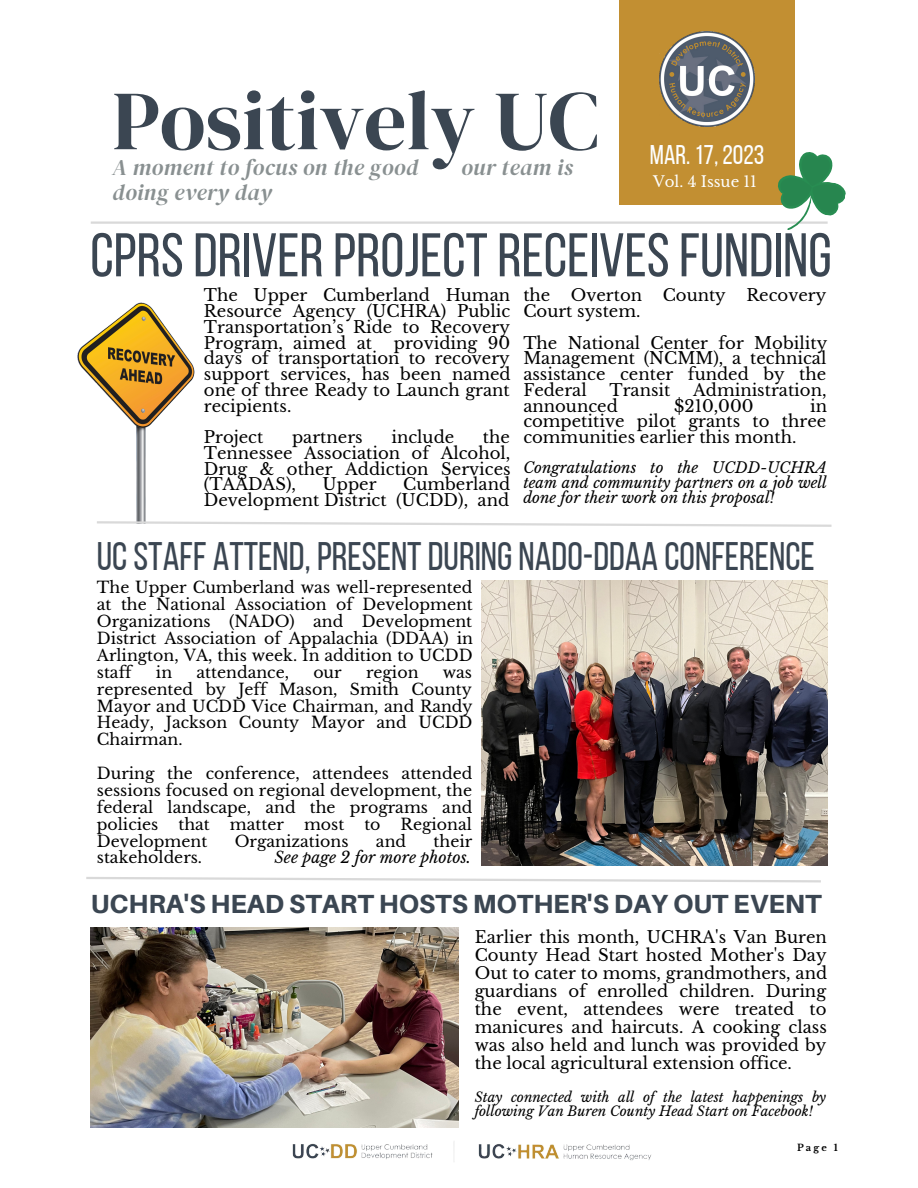
<style>
.page{position:relative;width:918px;height:1188px;background:#fff}
.page>*{position:absolute;margin:0;border:0;box-sizing:border-box;transform-origin:0 0}
.t1{font:84px "DM Serif Display";color:#3b4652}
.t2{font:61.5px "Bebas Neue";color:#3b4652}
.t3{font:39.75px "Bebas Neue";color:#3b4652}
.t4{font:27px "Bebas Neue";color:#fdfefe}
.t5{font:800 26.25px "Aileron";color:#3b4652}
.t6{font:italic 22.5px "DM Serif Display";letter-spacing:.015em;color:#899091}
.t7{font:16.5px/15.8px "Libre Baskerville";color:#000;text-align:justify}
.t8{font:15.75px/16.8px "Libre Baskerville";color:#000;text-align:justify}
.t9{font:italic 15.75px "Libre Baskerville";color:#000}
.t10{font:italic 15px/14.7px "Libre Baskerville";color:#000;text-align:justify}
.t11{font:15px "Libre Baskerville";color:#fdfefe}
.t12{font:italic 13.5px/14.7px "Libre Baskerville";color:#000}
.t13{font:700 9.3px "Libre Baskerville";color:#000}
</style>
<div class="page">
<div style="left:619px;top:0;width:175px;height:205px;background:#c28f32"></div>
<img style="left:659px;top:31px;width:96px;height:96px">
<hr style="left:91px;top:221px;width:737px;height:3px;background:#d9d9d9">
<img style="left:292px;top:1141px;width:359px;height:20px">
<svg style="left:86px;top:877px;width:735px;height:6px"></svg>
<img style="left:91px;top:927px;width:368px;height:201px">
<img style="left:481px;top:580px;width:347px;height:285px">
<img style="left:77px;top:302px;width:118px;height:218px">
<svg style="left:773px;top:149px;width:73px;height:81px"></svg>
<svg style="left:97px;top:520px;width:735px;height:7px"></svg>
<h1 class="t1" style="left:112px;top:62px;width:488px">Positively UC</h1>
<h3 class="t6" style="left:112px;top:152px;width:308px">A moment to focus on the good</h3>
<h3 class="t6" style="left:461px;top:152px;width:113px">our team is</h3>
<h3 class="t6" style="left:112px;top:177px;width:161px">doing every day</h3>
<h3 class="t4" style="left:650px;top:144px;width:116px">Mar. 17, 2023</h3>
<p class="t11" style="left:653px;top:173px;width:105px">Vol. 4 Issue 11</p>
<h2 class="t2" style="left:90px;top:230px;width:743px">CPRSDRIVERPROJECTRECEIVESFUNDING</h2>
<p class="t7" style="left:204px;top:288px;width:308px">The Upper Cumberland Human Resource Agency (UCHRA) Public Transportation’s Ride to Recovery Program, aimed at</p>
<p class="t7" style="left:204px;top:335px;width:308px;text-indent:190px">providing 90 days of transportation to recovery support services, has been named one of three Ready to Launch grant recipients.</p>
<p class="t7" style="left:204px;top:429px;width:61px">Project</p>
<p class="t7" style="left:292px;top:429px;width:72px">partners</p>
<p class="t7" style="left:391px;top:429px;width:64px">include</p>
<p class="t7" style="left:204px;top:429px;width:308px;text-indent:279px">the Tennessee Association of Alcohol, Drug &amp; other Addiction Services (TAADAS),</p>
<p class="t7" style="left:204px;top:477px;width:308px;text-align:right">Cumberland<br>Development District (UCDD), and</p>
<p class="t7" style="left:323px;top:477px;width:55px">Upper</p>
<p class="t7" style="left:523px;top:288px;width:304px">the Overton County Recovery<br>Court system.</p>
<p class="t7" style="left:523px;top:335px;width:305px">The National Center for Mobility Management (NCMM), a technical assistance center funded by the Federal</p>
<p class="t7" style="left:610px;top:382px;width:62px">Transit</p>
<p class="t7" style="left:693px;top:382px;width:135px">Administration,</p>
<p class="t7" style="left:523px;top:398px;width:96px">announced</p>
<p class="t7" style="left:674px;top:398px;width:81px">$210,000</p>
<p class="t7" style="left:523px;top:398px;width:305px;text-indent:287px">in competitive pilot grants to three communities earlier this month.</p>
<p class="t10" style="left:523px;top:461px;width:305px">Congratulations to the UCDD-UCHRA team and community partners on a job well done for their work on this proposal!</p>
<h3 class="t3" style="left:97px;top:541px;width:719px">UCSTAFF ATTEND, PRESENTDURING NADO-DDAA CONFERENCE</h3>
<p class="t8" style="left:97px;top:579px;width:378px">The Upper Cumberland was well-represented at the National Association of Development Organizations (NADO) and Development District Association of Appalachia (DDAA) in Arlington, VA, this week. In addition to UCDD staff</p>
<p class="t8" style="left:156px;top:664px;width:18px">in</p>
<p class="t8" style="left:197px;top:664px;width:94px">attendance,</p>
<p class="t8" style="left:313px;top:664px;width:30px">our</p>
<p class="t8" style="left:366px;top:664px;width:54px">region</p>
<p class="t8" style="left:97px;top:664px;width:377px;text-indent:346px">was represented by Jeff Mason, Smith County Mayor and UCDD Vice Chairman, and Randy Heady, Jackson County Mayor and UCDD Chairman.</p>
<p class="t8" style="left:97px;top:765px;width:377px">During the conference, attendees attended sessions focused on regional development, the federal landscape, and the programs and policies</p>
<p class="t8" style="left:178px;top:816px;width:33px">that</p>
<p class="t8" style="left:230px;top:816px;width:56px">matter</p>
<p class="t8" style="left:304px;top:816px;width:42px">most</p>
<p class="t8" style="left:364px;top:816px;width:18px">to</p>
<p class="t8" style="left:401px;top:816px;width:73px">Regional</p>
<p class="t8" style="left:97px;top:833px;width:112px">Development</p>
<p class="t8" style="left:235px;top:833px;width:115px">Organizations</p>
<p class="t8" style="left:376px;top:833px;width:32px">and</p>
<p class="t8" style="left:434px;top:833px;width:40px">their</p>
<p class="t8" style="left:97px;top:849px;width:107px">stakeholders.</p>
<p class="t9" style="left:274px;top:848px;width:198px">See page 2 for more photos.</p>
<h3 class="t5" style="left:91px;top:887px;width:732px">UCHRA'S HEAD START HOSTS MOTHER'S DAY OUT EVENT</h3>
<p class="t7" style="left:475px;top:928px;width:354px;line-height:18px">Earlier this month, UCHRA's Van Buren County Head Start hosted Mother's Day Out to cater to moms, grandmothers, and guardians of enrolled children. During the event, attendees were treated to manicures and haircuts. A cooking class was also held and lunch was provided by the local agricultural extension office.</p>
<p class="t12" style="left:475px;top:1089px;width:353px">Stay connected with all of the latest happenings by following Van Buren County Head Start on Facebook!</p>
<p class="t13" style="left:797px;top:1142px;width:42px">Page 1</p>
</div>
